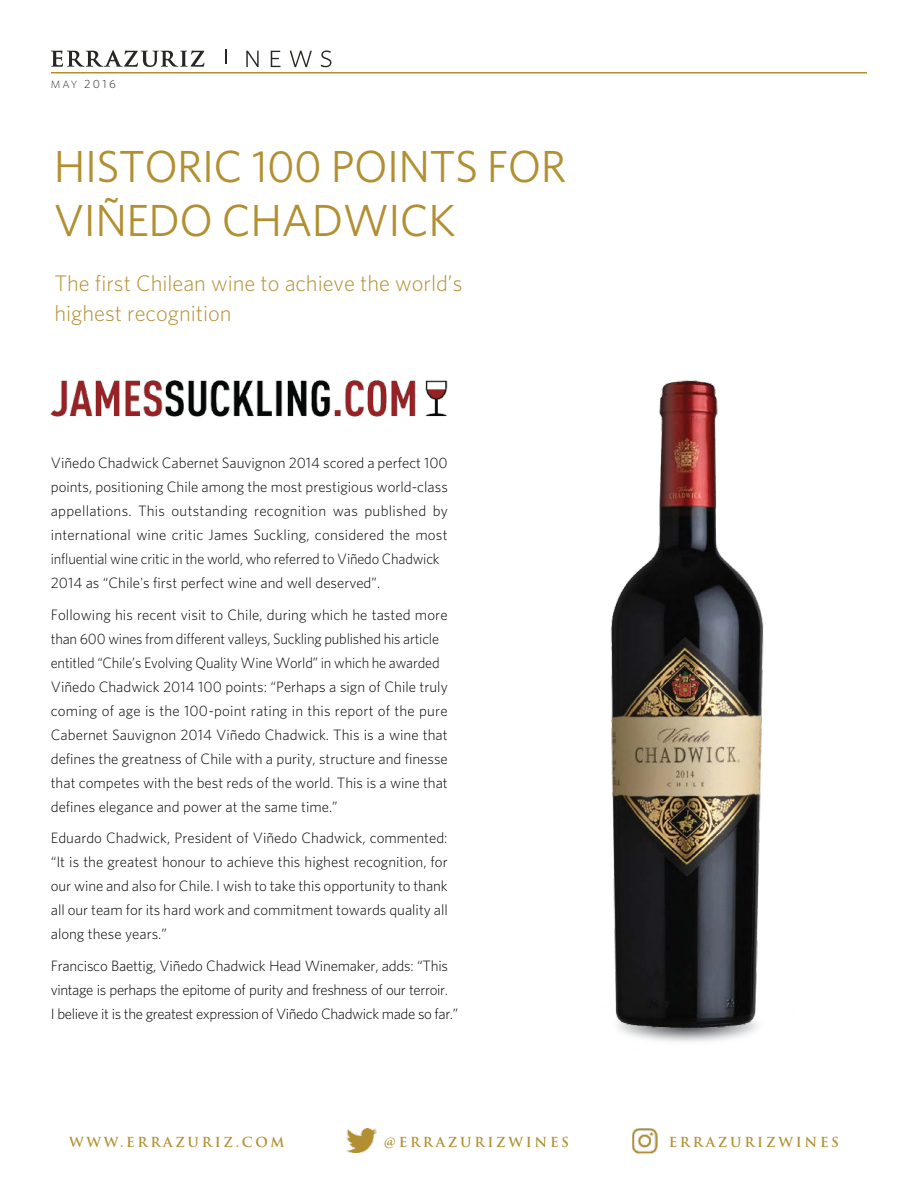
<style>
.page{position:relative;width:918px;height:1188px;background:#fff}
.page>*{position:absolute;margin:0;border:0;box-sizing:border-box;transform-origin:0 0}
.t1{font:45px/54px "Whitney";letter-spacing:-.015em;color:#b28f31}
.t2{font:300 22.5px/30px "Whitney";color:#b28f31}
.t3{font:300 15px/24px "Whitney";color:#030202}
.t4{font:300 15px/24px "Whitney";letter-spacing:-.025em;color:#030202}
.t5{font:700 13.5px "Trajan Pro";letter-spacing:.2em;color:#b28f31}
.t6{font:300 11.85px "Whitney";color:#272724}
.s1{font-size:10.5px}
</style>
<div class="page">
<img style="left:619px;top:1028px;width:138px;height:14px">
<img style="left:346px;top:1128px;width:30px;height:25px">
<img style="left:632px;top:1128px;width:26px;height:26px">
<svg style="left:246px;top:51px;width:13px;height:16px"></svg>
<svg style="left:271px;top:51px;width:9px;height:16px"></svg>
<svg style="left:290px;top:51px;width:22px;height:16px"></svg>
<svg style="left:321px;top:50px;width:10px;height:17px"></svg>
<svg style="left:51px;top:50px;width:153px;height:17px"></svg>
<svg style="left:225px;top:50px;width:1px;height:14px"></svg>
<hr style="left:51px;top:72px;width:816px;height:2px;background:#b28f31">
<img style="left:50px;top:380px;width:398px;height:37px">
<img style="left:610px;top:381px;width:154px;height:647px">
<p class="t6" style="left:51px;top:77px;width:66px"><span class="s1">MAY</span> 2016</p>
<h1 class="t1" style="left:54px;top:139px;width:514px">HISTORIC 100 POINTS FOR<br>VIÑEDO CHADWICK</h1>
<h2 class="t2" style="left:54px;top:267px;width:410px">The first Chilean wine to achieve the world’s highest recognition</h2>
<p class="t3" style="left:51px;top:451px;width:399px">Viñedo Chadwick Cabernet Sauvignon 2014 scored a perfect 100 points, positioning Chile among the most prestigious world-class appellations. This outstanding recognition was published by international wine critic James Suckling, considered the most influential wine critic in the world, who referred to Viñedo Chadwick 2014 as “Chile's first perfect wine and well deserved”.</p>
<p class="t3" style="left:51px;top:602px;width:399px">Following his recent visit to Chile, during which he tasted more than 600 wines from different valleys, Suckling published his article entitled “Chile’s Evolving Quality Wine World” in which he awarded Viñedo Chadwick 2014 100 points: “Perhaps a sign of Chile truly coming of age is the 100-point rating in this report of the pure Cabernet Sauvignon 2014 Viñedo Chadwick. This is a wine that defines the greatness of Chile with a purity, structure and finesse that competes with the best reds of the world. This is a wine that defines elegance and power at the same time.”</p>
<p class="t3" style="left:51px;top:826px;width:399px;text-align:justify">Eduardo Chadwick, President of Viñedo Chadwick, commented: “It is the greatest honour to achieve this highest recognition, for our wine and also for Chile. I wish to take this opportunity to thank all our team for its hard work and commitment towards quality all along these years.”</p>
<p class="t4" style="left:51px;top:953px;width:409px">Francisco Baettig, Viñedo Chadwick Head Winemaker, adds: “This vintage is perhaps the epitome of purity and freshness of our terroir.<br>I believe it is the greatest expression of Viñedo Chadwick made so far.”</p>
<p class="t5" style="left:69px;top:1133px;width:217px">WWW.ERRAZURIZ.COM</p>
<p class="t5" style="left:384px;top:1133px;width:187px">@ERRAZURIZWINES</p>
<p class="t5" style="left:669px;top:1133px;width:172px">ERRAZURIZWINES</p>
</div>
